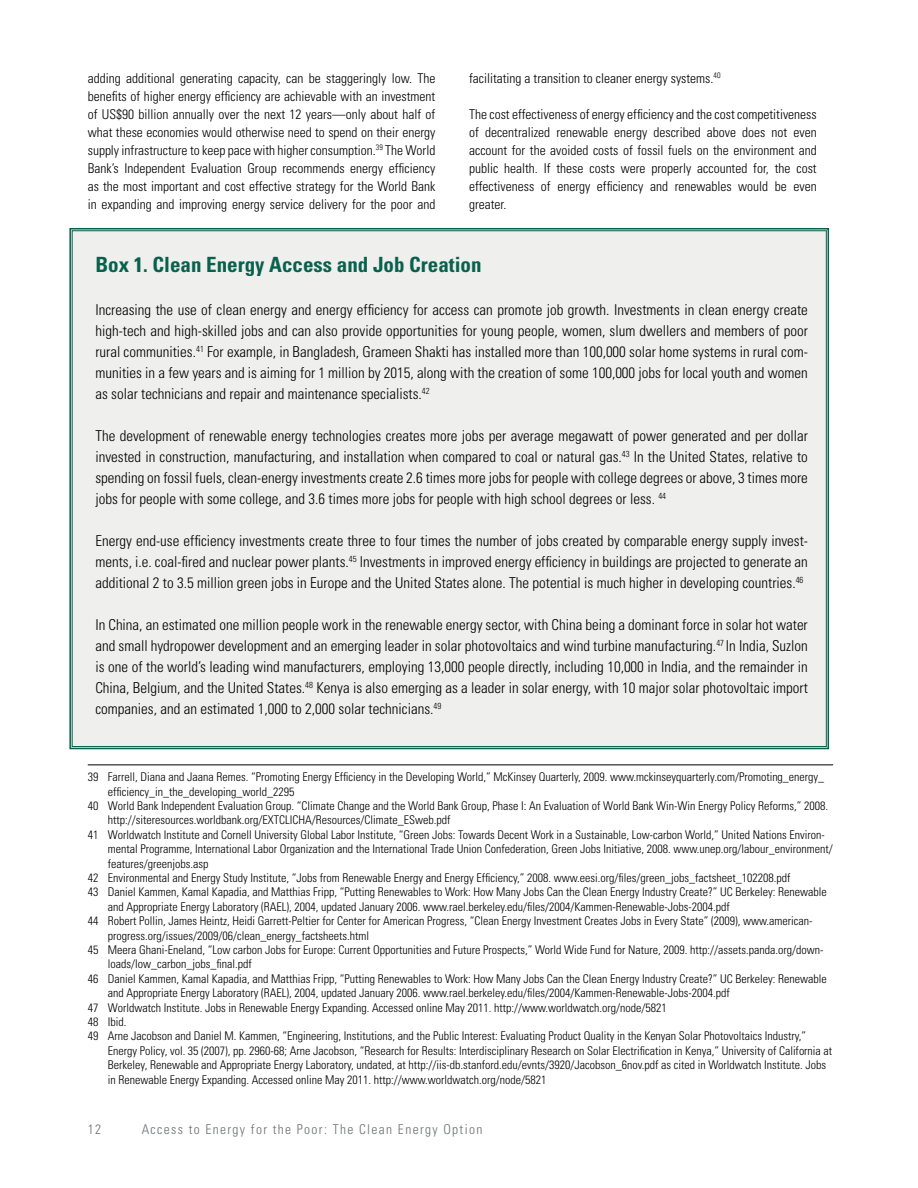
<style>
.page{position:relative;width:918px;height:1188px;background:#fff}
.page>*{position:absolute;margin:0;border:0;box-sizing:border-box;transform-origin:0 0}
.t1{font:700 condensed 21px "Univers";color:#08614c}
.t2{font:300 condensed 15px/21px "Univers";color:#000;text-align:justify}
.t3{font:300 condensed 13.5px/18px "Univers";color:#000;text-align:justify}
.t4{font:300 condensed 13.5px "Univers";letter-spacing:.1em;color:#6d6f71}
.t5{font:300 condensed 12px "Univers";color:#000}
</style>
<div class="page">
<div style="left:69px;top:228px;width:761px;height:522px;background:#efefee"></div>
<hr style="left:88px;top:765px;width:745px;height:1px;background:#000">
<p class="t3" style="left:88px;top:69px;width:349px">adding additional generating capacity, can be staggeringly low. The benefits of higher energy efficiency are achievable with an investment of US$90 billion annually over the next 12 years—only about half of what these economies would otherwise need to spend on their energy supply infrastructure to keep pace with higher consumption.<sup>39</sup> The World Bank’s Independent Evaluation Group recommends energy efficiency as the most important and cost effective strategy for the World Bank in expanding and improving energy service delivery for the poor and</p>
<p class="t3" style="left:469px;top:69px;width:253px">facilitating a transition to cleaner energy systems.<sup>40</sup></p>
<p class="t3" style="left:469px;top:105px;width:349px">The cost effectiveness of energy efficiency and the cost competitiveness of decentralized renewable energy described above does not even account for the avoided costs of fossil fuels on the environment and public health. If these costs were properly accounted for, the cost effectiveness of energy efficiency and renewables would be even greater.</p>
<h1 class="t1" style="left:95px;top:251px;width:388px">Box 1. Clean Energy Access and Job Creation</h1>
<p class="t2" style="left:95px;top:299px;width:714px">Increasing the use of clean energy and energy efficiency for access can promote job growth. Investments in clean energy create high-tech and high-skilled jobs and can also provide opportunities for young people, women, slum dwellers and members of poor rural communities.<sup>41</sup> For example, in Bangladesh, Grameen Shakti has installed more than 100,000 solar home systems in rural com&shy;munities in a few years and is aiming for 1 million by 2015, along with the creation of some 100,000 jobs for local youth and women as solar technicians and repair and maintenance specialists.<sup>42</sup></p>
<p class="t2" style="left:95px;top:425px;width:714px">The development of renewable energy technologies creates more jobs per average megawatt of power generated and per dollar invested in construction, manufacturing, and installation when compared to coal or natural gas.<sup>43</sup> In the United States, relative to spending on fossil fuels, clean-energy investments create 2.6 times more jobs for people with college degrees or above, 3 times more jobs for people with some college, and 3.6 times more jobs for people with high school degrees or less. <sup>44</sup></p>
<p class="t2" style="left:95px;top:530px;width:714px">Energy end-use efficiency investments create three to four times the number of jobs created by comparable energy supply invest&shy;ments, i.e. coal-fired and nuclear power plants.<sup>45</sup> Investments in improved energy efficiency in buildings are projected to generate an additional 2 to 3.5 million green jobs in Europe and the United States alone. The potential is much higher in developing countries.<sup>46</sup></p>
<p class="t2" style="left:95px;top:614px;width:714px">In China, an estimated one million people work in the renewable energy sector, with China being a dominant force in solar hot water and small hydropower development and an emerging leader in solar photovoltaics and wind turbine manufacturing.<sup>47</sup> In India, Suzlon is one of the world’s leading wind manufacturers, employing 13,000 people directly, including 10,000 in India, and the remainder in China, Belgium, and the United States.<sup>48</sup> Kenya is also emerging as a leader in solar energy, with 10 major solar photovoltaic import companies, and an estimated 1,000 to 2,000 solar technicians.<sup>49</sup></p>
<p class="t5" style="left:88px;top:770px;width:738px">39 Farrell, Diana and Jaana Remes. “Promoting Energy Efficiency in the Developing World,” McKinsey Quarterly, 2009. www.mckinseyquarterly.com/Promoting_energy_</p>
<p class="t5" style="left:108px;top:784px;width:188px">efficiency_in_the_developing_world_2295</p>
<p class="t5" style="left:88px;top:799px;width:742px">40 World Bank Independent Evaluation Group. “Climate Change and the World Bank Group, Phase I: An Evaluation of World Bank Win-Win Energy Policy Reforms,” 2008.</p>
<p class="t5" style="left:108px;top:813px;width:344px">http://siteresources.worldbank.org/EXTCLICHA/Resources/Climate_ESweb.pdf</p>
<p class="t5" style="left:88px;top:827px;width:739px">41 Worldwatch Institute and Cornell University Global Labor Institute, “Green Jobs: Towards Decent Work in a Sustainable, Low-carbon World,” United Nations Environ-</p>
<p class="t5" style="left:108px;top:842px;width:726px">mental Programme, International Labor Organization and the International Trade Union Confederation, Green Jobs Initiative, 2008. www.unep.org/labour_environment/</p>
<p class="t5" style="left:108px;top:856px;width:102px">features/greenjobs.asp</p>
<p class="t5" style="left:88px;top:871px;width:704px">42 Environmental and Energy Study Institute, “Jobs from Renewable Energy and Energy Efficiency,” 2008. www.eesi.org/files/green_jobs_factsheet_102208.pdf</p>
<p class="t5" style="left:88px;top:885px;width:740px">43 Daniel Kammen, Kamal Kapadia, and Matthias Fripp, “Putting Renewables to Work: How Many Jobs Can the Clean Energy Industry Create?” UC Berkeley: Renewable</p>
<p class="t5" style="left:108px;top:899px;width:623px">and Appropriate Energy Laboratory (RAEL), 2004, updated January 2006. www.rael.berkeley.edu/files/2004/Kammen-Renewable-Jobs-2004.pdf</p>
<p class="t5" style="left:88px;top:914px;width:726px">44 Robert Pollin, James Heintz, Heidi Garrett-Peltier for Center for American Progress, “Clean Energy Investment Creates Jobs in Every State” (2009), www.american-</p>
<p class="t5" style="left:108px;top:928px;width:263px">progress.org/issues/2009/06/clean_energy_factsheets.html</p>
<p class="t5" style="left:88px;top:943px;width:737px">45 Meera Ghani-Eneland, “Low carbon Jobs for Europe: Current Opportunities and Future Prospects,” World Wide Fund for Nature, 2009. http://assets.panda.org/down-</p>
<p class="t5" style="left:108px;top:957px;width:145px">loads/low_carbon_jobs_final.pdf</p>
<p class="t5" style="left:88px;top:971px;width:740px">46 Daniel Kammen, Kamal Kapadia, and Matthias Fripp, “Putting Renewables to Work: How Many Jobs Can the Clean Energy Industry Create?” UC Berkeley: Renewable</p>
<p class="t5" style="left:108px;top:986px;width:623px">and Appropriate Energy Laboratory (RAEL), 2004, updated January 2006. www.rael.berkeley.edu/files/2004/Kammen-Renewable-Jobs-2004.pdf</p>
<p class="t5" style="left:88px;top:1000px;width:581px">47 Worldwatch Institute. Jobs in Renewable Energy Expanding. Accessed online May 2011. http://www.worldwatch.org/node/5821</p>
<p class="t5" style="left:88px;top:1015px;width:40px">48 Ibid.</p>
<p class="t5" style="left:88px;top:1029px;width:720px">49 Arne Jacobson and Daniel M. Kammen, “Engineering, Institutions, and the Public Interest: Evaluating Product Quality in the Kenyan Solar Photovoltaics Industry,”</p>
<p class="t5" style="left:108px;top:1043px;width:726px">Energy Policy, vol. 35 (2007), pp. 2960-68; Arne Jacobson, “Research for Results: Interdisciplinary Research on Solar Electrification in Kenya,” University of California at</p>
<p class="t5" style="left:108px;top:1058px;width:720px">Berkeley, Renewable and Appropriate Energy Laboratory, undated, at http://iis-db.stanford.edu/evnts/3920/Jacobson_6nov.pdf as cited in Worldwatch Institute. Jobs</p>
<p class="t5" style="left:108px;top:1072px;width:440px">in Renewable Energy Expanding. Accessed online May 2011. http://www.worldwatch.org/node/5821</p>
<p class="t4" style="left:88px;top:1121px;width:15px">12</p>
<p class="t4" style="left:142px;top:1121px;width:342px">Access to Energy for the Poor: The Clean Energy Option</p>
</div>
